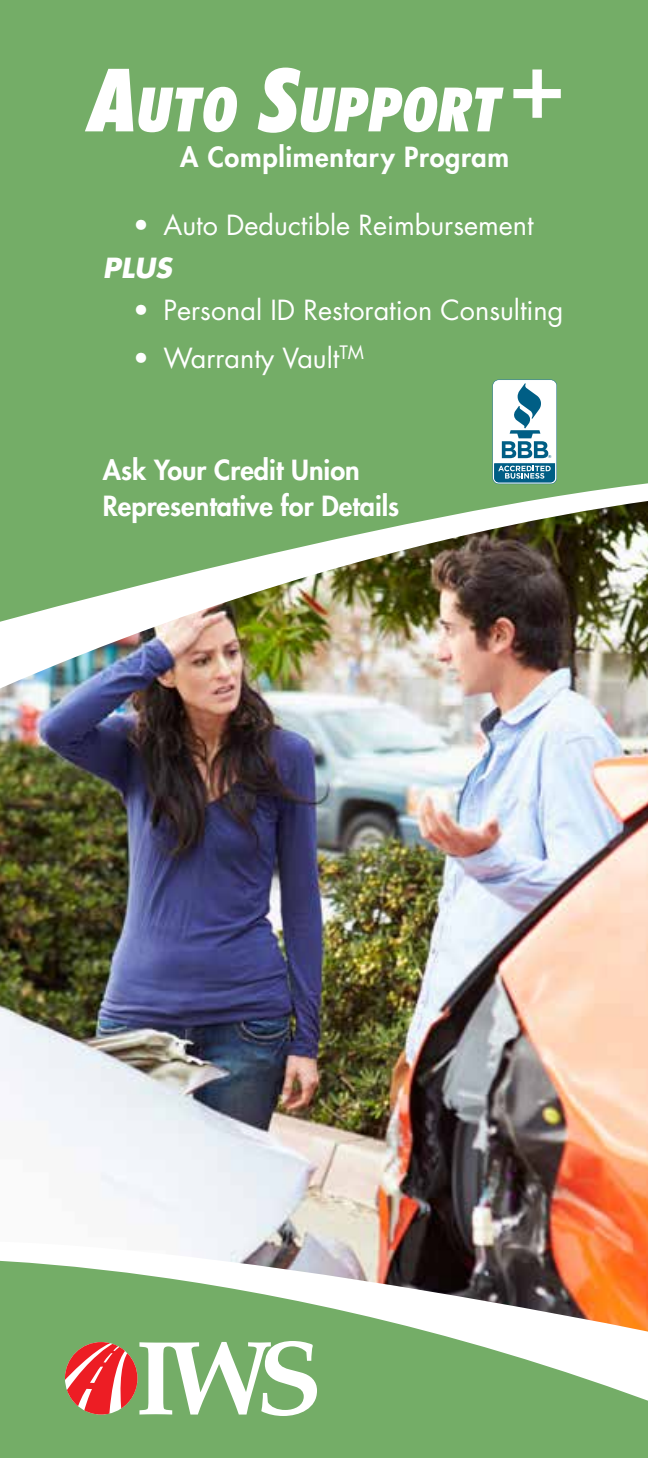
<style>
.page{position:relative;width:648px;height:1458px;background:#74ad67}
.page>*{position:absolute;margin:0;border:0;box-sizing:border-box;transform-origin:0 0}
.t1{font:italic 900 condensed 61.43px "Futura BT";letter-spacing:.015em;color:#fff}
.t2{font:27px "Futura Std";color:#fff}
.t3{font:800 27px/36px "Futura Std";color:#fff}
.t4{font:800 27px "Futura Std";letter-spacing:.025em;color:#fff}
.t5{font:italic 700 27px "Futura Std";color:#fff}
.t6{font:700 4.27px "Gotham";color:#005e85}
.s1{font-size:87.75px}
</style>
<div class="page">
<svg style="left:492px;top:380px;width:65px;height:95px;background:#aeccd7"></svg>
<img style="left:0;top:728px;width:648px;height:498px">
<img style="left:0;top:475px;width:648px;height:253px">
<svg style="left:0;top:1226px;width:648px;height:190px"></svg>
<h1 class="t1" style="left:92px;top:72px;width:481px"><span class="s1">A</span>UTO <span class="s1">S</span>UPPORT<sup>+</sup></h1>
<p class="t4" style="left:180px;top:140px;width:330px">A Complimentary Program</p>
<p class="t2" style="left:133px;top:208px;width:402px">• Auto Deductible Reimbursement</p>
<p class="t5" style="left:103px;top:250px;width:70px">PLUS</p>
<p class="t2" style="left:133px;top:293px;width:432px">• Personal ID Restoration Consulting</p>
<p class="t2" style="left:133px;top:341px;width:232px">• Warranty Vault<sup>TM</sup></p>
<p class="t3" style="left:103px;top:452px;width:298px">Ask Your Credit Union<br>Representative for Details</p>
<p class="t6" style="left:548px;top:454px;width:5px">®</p>
</div>
